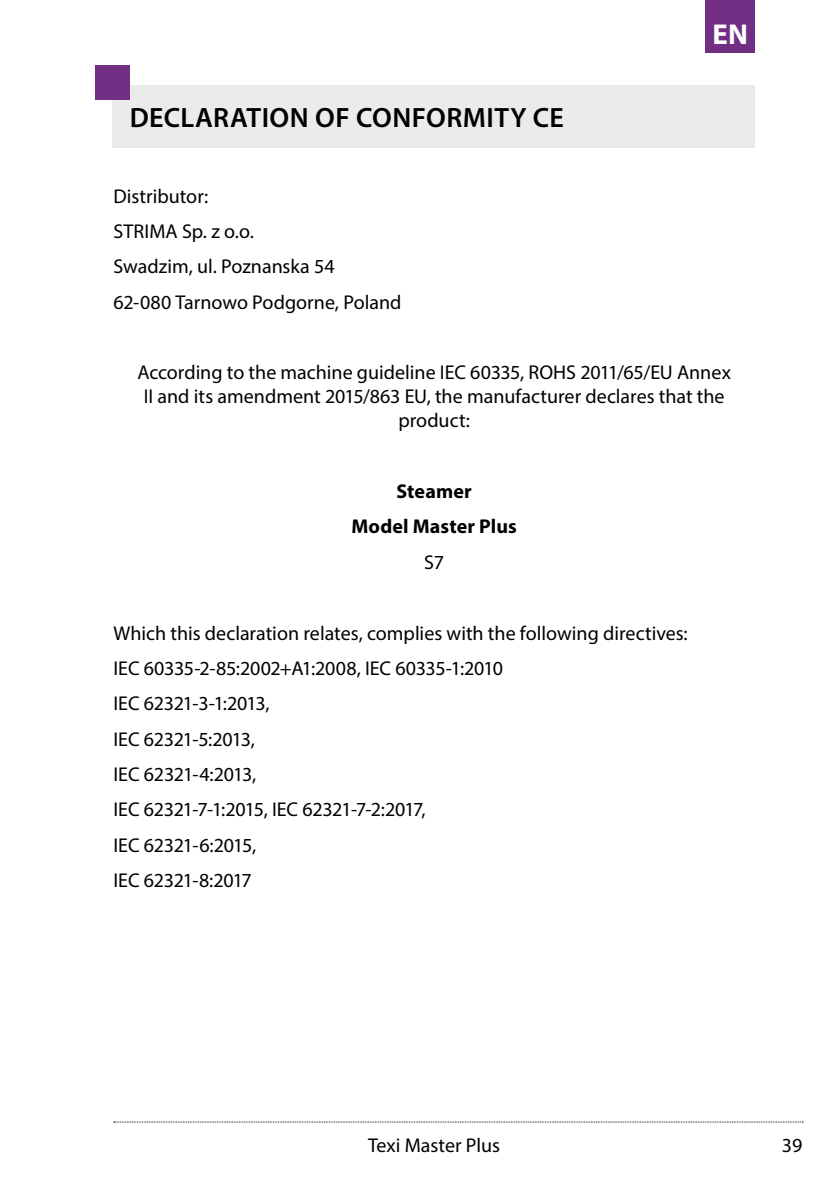
<style>
.page{position:relative;width:840px;height:1191px;background:#fff}
.page>*{position:absolute;margin:0;border:0;box-sizing:border-box;transform-origin:0 0}
.t1{font:700 28.8px "Myriad Pro";color:#fff}
.t2{font:600 28px "Myriad Pro";letter-spacing:.015em;color:#000}
.t3{font:20px/35.4px "Myriad Pro";letter-spacing:-.005em;color:#000}
.t4{font:700 20px/35.4px "Myriad Pro";letter-spacing:.005em;color:#000;text-align:center}
</style>
<div class="page">
<div style="left:705px;top:0;width:49px;height:53px;background:#712e82"></div>
<div style="left:112px;top:86px;width:642px;height:62px;background:#ebebeb"></div>
<div style="left:95px;top:66px;width:34px;height:34px;background:#712e82"></div>
<svg style="left:114px;top:1121px;width:687px;height:1px"></svg>
<h2 class="t2" style="left:130px;top:100px;width:435px">DECLARATION OF CONFORMITY CE</h2>
<p class="t3" style="left:113px;top:178px;width:289px">Distributor:<br>STRIMA Sp. z o.o.<br>Swadzim, ul. Poznanska 54<br>62-080 Tarnowo Podgorne, Poland</p>
<h1 class="t1" style="left:712px;top:15px;width:37px">EN</h1>
<p class="t3" style="left:137px;top:360px;width:594px;line-height:24px;text-align:center">According to the machine guideline IEC 60335, ROHS 2011/65/EU Annex<br>II and its amendment 2015/863 EU, the manufacturer declares that the product:</p>
<p class="t4" style="left:351px;top:473px;width:167px">Steamer<br>Model Master Plus</p>
<p class="t3" style="left:424px;top:544px;width:21px">S7</p>
<p class="t3" style="left:113px;top:615px;width:575px">Which this declaration relates, complies with the following directives:<br>IEC 60335-2-85:2002+A1:2008, IEC 60335-1:2010<br>IEC 62321-3-1:2013,<br>IEC 62321-5:2013,<br>IEC 62321-4:2013,<br>IEC 62321-7-1:2015, IEC 62321-7-2:2017,<br>IEC 62321-6:2015,<br>IEC 62321-8:2017</p>
<p class="t3" style="left:368px;top:1126px;width:133px">Texi Master Plus</p>
<p class="t3" style="left:781px;top:1126px;width:22px">39</p>
</div>
